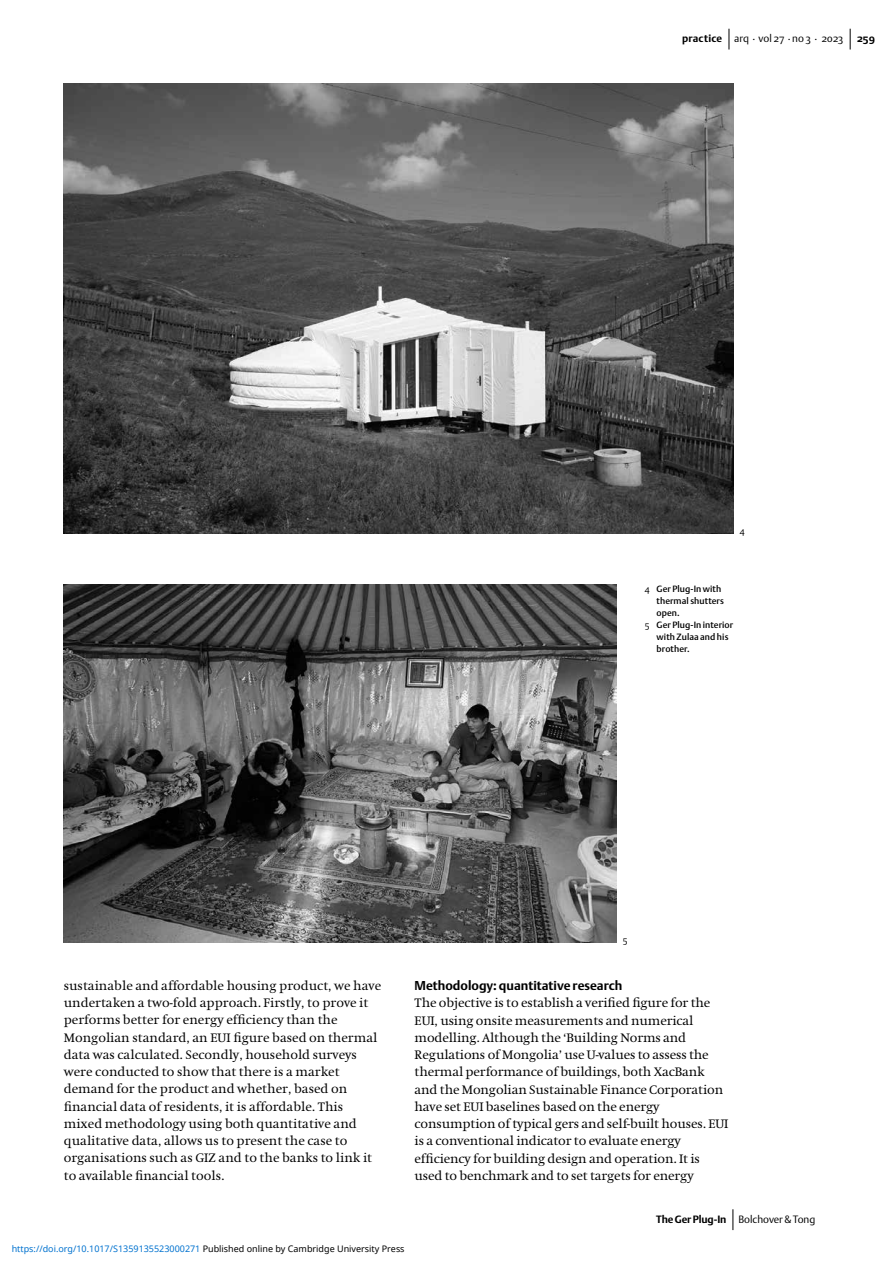
<style>
.page{position:relative;width:893px;height:1263px;background:#fff}
.page>*{position:absolute;margin:0;border:0;box-sizing:border-box;transform-origin:0 0}
.t1{font:12.75px/17.2px "Hollander";color:#000}
.t2{font:700 12.75px "DTL Argo ST";color:#000}
.t3{font:10.5px "DTL Argo ST Light";color:#000}
.t4{font:700 10.5px "DTL Argo ST";color:#000}
.t5{font:9px "Noto Sans";color:#0172cf}
.t6{font:9px "DTL Argo ST Medium";letter-spacing:.01em;color:#000}
.t7{font:9px "DTL Argo ST Light";color:#000}
.s1{font-family:"DTL Argo ST";font-weight:700}
.s2{font-family:"DTL Argo ST Light"}
.s3{color:#000}
</style>
<div class="page">
<svg style="left:729px;top:29px;width:1px;height:21px"></svg>
<svg style="left:850px;top:29px;width:1px;height:21px"></svg>
<svg style="left:733px;top:1209px;width:1px;height:21px"></svg>
<img style="left:64px;top:84px;width:669px;height:450px">
<img style="left:64px;top:585px;width:553px;height:357px">
<p class="t3" style="left:682px;top:32px;width:163px"><span class="s1">practice</span> arq . vol 27 . no 3 . 2023</p>
<p class="t4" style="left:857px;top:32px;width:19px">259</p>
<p class="t7" style="left:740px;top:525px;width:7px">4</p>
<p class="t6" style="left:645px;top:583px;width:78px"><span class="s2">4</span> Ger Plug-In with</p>
<p class="t6" style="left:657px;top:595px;width:69px">thermal shutters</p>
<p class="t6" style="left:657px;top:607px;width:25px">open.</p>
<p class="t6" style="left:645px;top:619px;width:90px"><span class="s2">5</span> Ger Plug-In interior</p>
<p class="t6" style="left:657px;top:631px;width:73px">with Zulaa and his</p>
<p class="t6" style="left:657px;top:643px;width:35px">brother.</p>
<p class="t7" style="left:623px;top:934px;width:6px">5</p>
<p class="t1" style="left:64px;top:977px;width:319px">sustainable and affordable housing product, we have undertaken a two-fold approach. Firstly, to prove it performs better for energy efficiency than the Mongolian standard, an EUI figure based on thermal data was calculated. Secondly, household surveys were conducted to show that there is a market demand for the product and whether, based on financial data of residents, it is affordable. This mixed methodology using both quantitative and qualitative data, allows us to present the case to organisations such as GIZ and to the banks to link it to available financial tools.</p>
<p class="t2" style="left:415px;top:978px;width:209px">Methodology: quantitative research</p>
<p class="t1" style="left:415px;top:994px;width:315px">The objective is to establish a verified figure for the EUI, using onsite measurements and numerical modelling. Although the ‘Building Norms and Regulations of Mongolia’ use U-values to assess the thermal performance of buildings, both XacBank and the Mongolian Sustainable Finance Corporation have set EUI baselines based on the energy consumption of typical gers and self-built houses. EUI is a conventional indicator to evaluate energy efficiency for building design and operation. It is used to benchmark and to set targets for energy</p>
<p class="t5" style="left:12px;top:1243px;width:394px">https://doi.org/10.1017/S1359135523000271 <span class="s3">Published online by Cambridge University Press</span></p>
<p class="t3" style="left:656px;top:1212px;width:161px"><span class="s1">The Ger Plug-In</span> Bolchover &amp; Tong</p>
</div>
